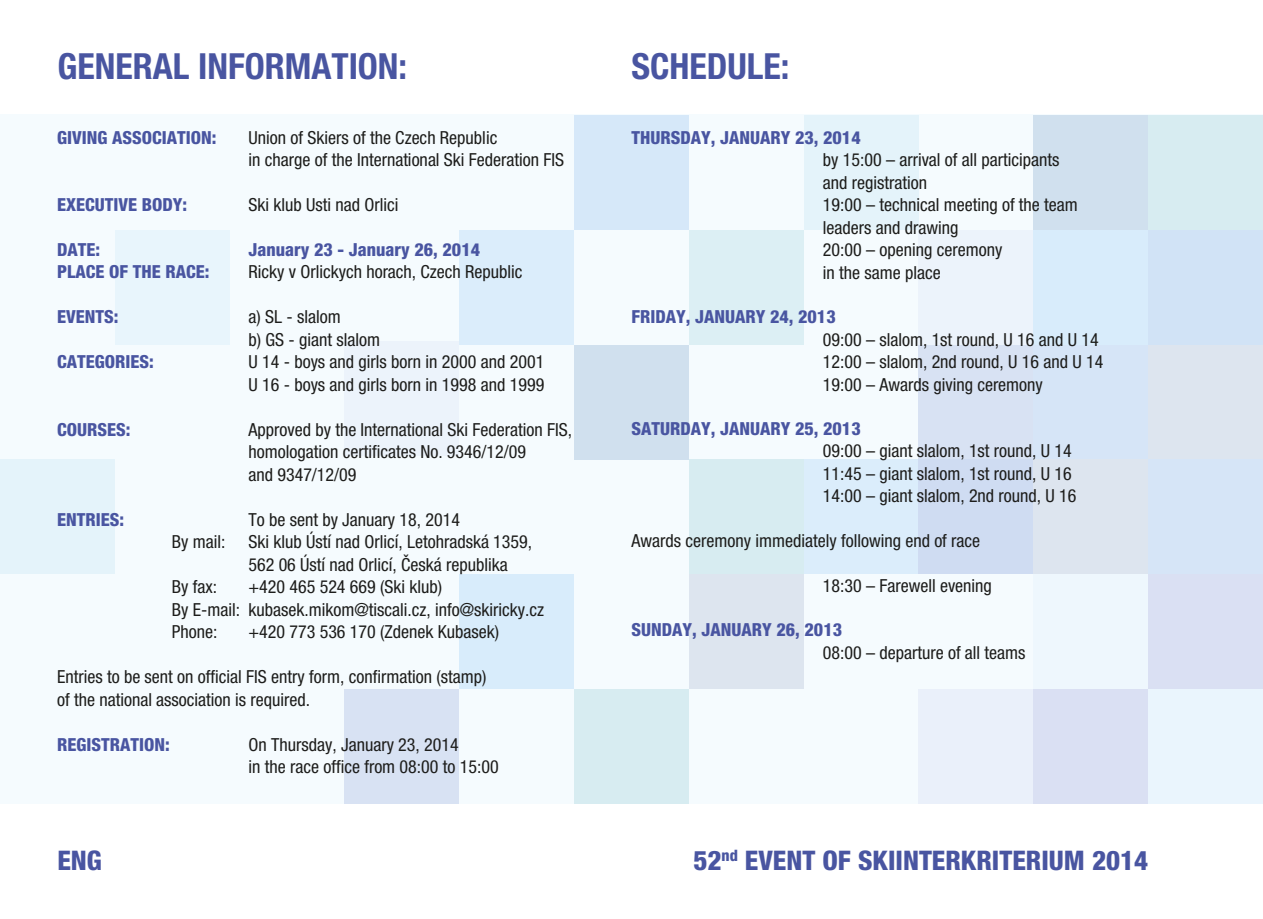
<style>
.page{position:relative;width:1263px;height:919px;background:#fff}
.page>*{position:absolute;margin:0;border:0;box-sizing:border-box;transform-origin:0 0}
.t1{font:700 condensed 36px "Helvetica Neue LT Pro";color:#4955a1}
.t2{font:800 condensed 27px "Helvetica Neue LT Pro";color:#4955a1}
.t3{font:condensed 18px/22.5px "Helvetica Neue LT Pro";color:#1d1d1b}
.t4{font:800 condensed 18px "Helvetica Neue LT Pro";color:#4955a1}
</style>
<div class="page">
<div style="left:0;top:115px;width:1263px;height:689px;background:#f5fbfe"></div>
<div style="left:1148px;top:574px;width:115px;height:115px;background:#dae0f3"></div>
<div style="left:1033px;top:574px;width:115px;height:115px;background:#eef7fd"></div>
<div style="left:918px;top:689px;width:115px;height:115px;background:#eaf0fa"></div>
<div style="left:459px;top:230px;width:115px;height:114px;background:#dbedfb"></div>
<div style="left:804px;top:459px;width:114px;height:115px;background:#dbedfb"></div>
<div style="left:1148px;top:689px;width:115px;height:115px;background:#eaf5fd"></div>
<div style="left:574px;top:344px;width:115px;height:115px;background:#d0e0ee"></div>
<div style="left:1033px;top:689px;width:115px;height:115px;background:#dae0f3"></div>
<div style="left:1148px;top:230px;width:115px;height:114px;background:#d1e3f6"></div>
<div style="left:1033px;top:230px;width:115px;height:114px;background:#d8ecfb"></div>
<div style="left:459px;top:574px;width:115px;height:115px;background:#d8ecfb"></div>
<div style="left:344px;top:341px;width:115px;height:115px;background:#ecf3fb"></div>
<div style="left:918px;top:230px;width:115px;height:114px;background:#ecf3fb"></div>
<div style="left:804px;top:115px;width:114px;height:115px;background:#e4f3fa"></div>
<div style="left:1148px;top:115px;width:115px;height:115px;background:#d7ecf1"></div>
<div style="left:574px;top:689px;width:115px;height:115px;background:#d7ecf1"></div>
<div style="left:689px;top:459px;width:115px;height:115px;background:#d7ecf1"></div>
<div style="left:1033px;top:115px;width:115px;height:115px;background:#d0e0ee"></div>
<div style="left:689px;top:230px;width:115px;height:114px;background:#dceff4"></div>
<div style="left:1148px;top:344px;width:115px;height:115px;background:#dde5ef"></div>
<div style="left:1033px;top:344px;width:115px;height:115px;background:#d6e5f7"></div>
<div style="left:918px;top:344px;width:115px;height:115px;background:#d8e2f3"></div>
<div style="left:344px;top:689px;width:115px;height:115px;background:#d8e2f3"></div>
<div style="left:1148px;top:459px;width:115px;height:115px;background:#d6e5f7"></div>
<div style="left:574px;top:115px;width:115px;height:115px;background:#d6e8f9"></div>
<div style="left:0;top:459px;width:115px;height:115px;background:#e4f3fa"></div>
<div style="left:115px;top:230px;width:115px;height:114px;background:#e8f5fc"></div>
<div style="left:1033px;top:459px;width:115px;height:115px;background:#dde5ef"></div>
<div style="left:918px;top:459px;width:115px;height:115px;background:#cfdcf2"></div>
<div style="left:689px;top:574px;width:115px;height:115px;background:#dde5ef"></div>
<h1 class="t1" style="left:57px;top:45px;width:351px">GENERAL INFORMATION:</h1>
<h1 class="t1" style="left:631px;top:45px;width:160px">SCHEDULE:</h1>
<p class="t4" style="left:57px;top:126px;width:161px">GIVING ASSOCIATION:</p>
<p class="t3" style="left:248px;top:126px;width:317px">Union of Skiers of the Czech Republic<br>in charge of the International Ski Federation FIS</p>
<p class="t4" style="left:57px;top:194px;width:131px">EXECUTIVE BODY:</p>
<p class="t3" style="left:248px;top:194px;width:151px">Ski klub Usti nad Orlici</p>
<p class="t4" style="left:57px;top:238px;width:44px">DATE:</p>
<p class="t4" style="left:248px;top:238px;width:233px">January 23 - January 26, 2014</p>
<p class="t4" style="left:57px;top:260px;width:154px">PLACE OF THE RACE:</p>
<p class="t3" style="left:248px;top:260px;width:276px">Ricky v Orlickych horach, Czech Republic</p>
<p class="t4" style="left:57px;top:305px;width:63px">EVENTS:</p>
<p class="t3" style="left:248px;top:305px;width:133px">a) SL - slalom<br>b) GS - giant slalom</p>
<p class="t4" style="left:57px;top:350px;width:98px">CATEGORIES:</p>
<p class="t3" style="left:248px;top:350px;width:297px">U 14 - boys and girls born in 2000 and 2001<br>U 16 - boys and girls born in 1998 and 1999</p>
<p class="t4" style="left:57px;top:418px;width:75px">COURSES:</p>
<p class="t3" style="left:248px;top:418px;width:325px">Approved by the International Ski Federation FIS, homologation certificates No. 9346/12/09<br>and 9347/12/09</p>
<p class="t4" style="left:57px;top:508px;width:68px">ENTRIES:</p>
<p class="t3" style="left:248px;top:508px;width:213px">To be sent by January 18, 2014</p>
<p class="t3" style="left:172px;top:530px;width:55px">By mail:</p>
<p class="t3" style="left:248px;top:530px;width:285px">Ski klub Ústí nad Orlicí, Letohradská 1359,<br>562 06 Ústí nad Orlicí, Česká republika</p>
<p class="t3" style="left:172px;top:575px;width:47px">By fax:</p>
<p class="t3" style="left:172px;top:575px;width:374px;text-indent:77px">+420 465 524 669 (Ski klub)<br>By E-mail: kubasek.mikom@tiscali.cz, info@skiricky.cz<br>Phone:</p>
<p class="t3" style="left:248px;top:620px;width:252px">+420 773 536 170 (Zdenek Kubasek)</p>
<p class="t3" style="left:57px;top:665px;width:431px">Entries to be sent on official FIS entry form, confirmation (stamp) of the national association is required.</p>
<p class="t4" style="left:57px;top:733px;width:114px">REGISTRATION:</p>
<p class="t3" style="left:248px;top:733px;width:252px">On Thursday, January 23, 2014<br>in the race office from 08:00 to 15:00</p>
<h2 class="t2" style="left:57px;top:843px;width:46px">ENG</h2>
<p class="t4" style="left:631px;top:126px;width:231px">THURSDAY, JANUARY 23, 2014</p>
<p class="t3" style="left:823px;top:149px;width:257px">by 15:00 – arrival of all participants and registration<br>19:00 – technical meeting of the team leaders and drawing<br>20:00 – opening ceremony<br>in the same place</p>
<p class="t4" style="left:631px;top:305px;width:206px">FRIDAY, JANUARY 24, 2013</p>
<p class="t3" style="left:823px;top:328px;width:282px">09:00 – slalom, 1st round, U 16 and U 14<br>12:00 – slalom, 2nd round, U 16 and U 14<br>19:00 – Awards giving ceremony</p>
<p class="t4" style="left:631px;top:417px;width:231px">SATURDAY, JANUARY 25, 2013</p>
<p class="t3" style="left:823px;top:439px;width:255px">09:00 – giant slalom, 1st round, U 14<br>11:45 – giant slalom, 1st round, U 16<br>14:00 – giant slalom, 2nd round, U 16</p>
<p class="t3" style="left:631px;top:529px;width:350px">Awards ceremony immediately following end of race</p>
<p class="t3" style="left:823px;top:574px;width:171px">18:30 – Farewell evening</p>
<p class="t4" style="left:631px;top:619px;width:212px">SUNDAY, JANUARY 26, 2013</p>
<p class="t3" style="left:823px;top:641px;width:204px">08:00 – departure of all teams</p>
<h2 class="t2" style="left:693px;top:843px;width:456px">52<sup>nd</sup> EVENT OF SKIINTERKRITERIUM 2014</h2>
</div>
